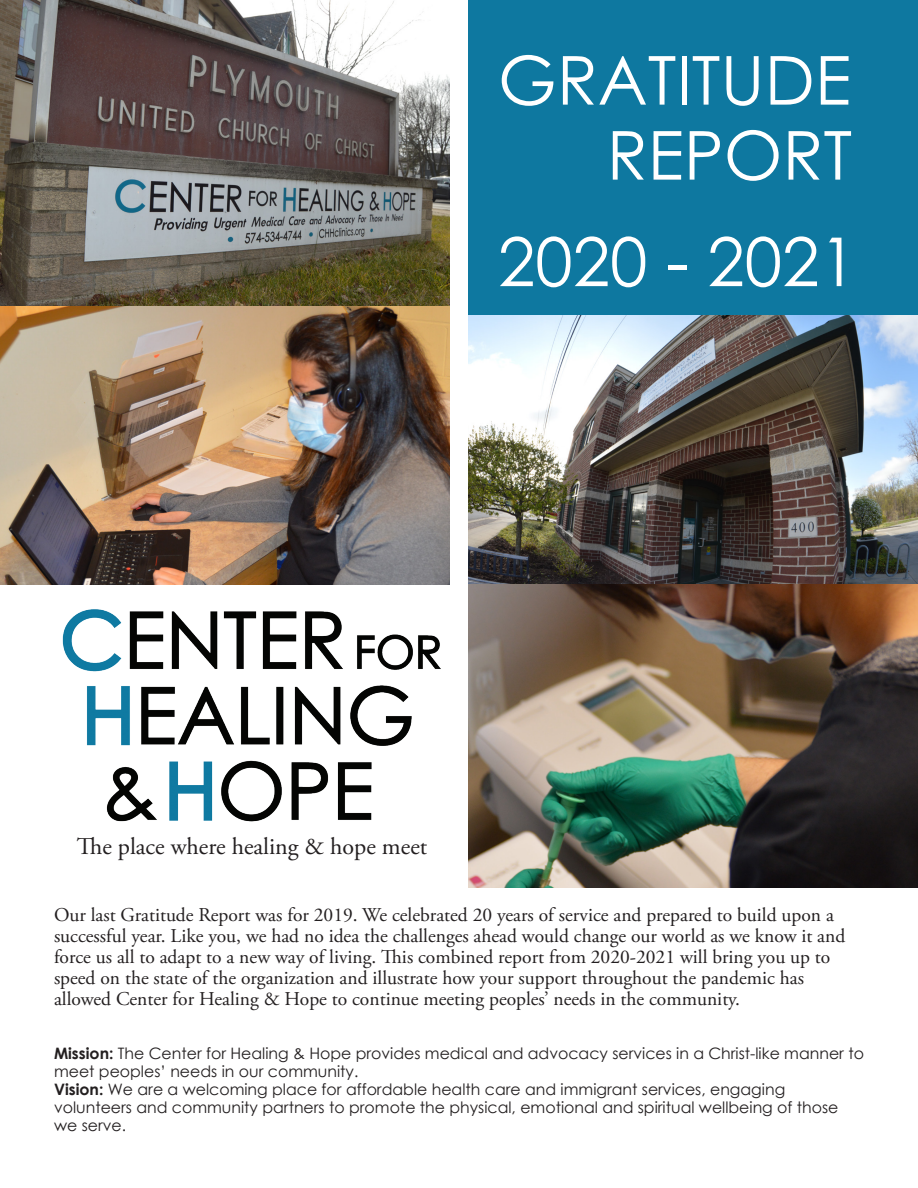
<style>
.page{position:relative;width:918px;height:1188px;background:#fff}
.page>*{position:absolute;margin:0;border:0;box-sizing:border-box;transform-origin:0 0}
.t1{font:67.5px "Century Gothic";color:#fff}
.t2{font:24px "Adobe Garamond Pro";color:#231f20}
.t3{font:19.5px/21px "Adobe Garamond Pro";color:#231f20}
.t4{font:15.75px/18px "Century Gothic";color:#231f20}
.s1{font-weight:700}
</style>
<div class="page">
<div style="left:468px;top:0;width:450px;height:315px;background:#0e78a0"></div>
<img style="left:62px;top:609px;width:379px;height:213px">
<img style="left:0;top:0;width:450px;height:306px">
<img style="left:0;top:306px;width:450px;height:279px">
<img style="left:468px;top:315px;width:450px;height:270px">
<img style="left:468px;top:585px;width:450px;height:303px">
<p class="t1" style="left:498px;top:33px;width:355px">GRATITUDE</p>
<p class="t1" style="left:607px;top:108px;width:247px">REPORT</p>
<p class="t1" style="left:498px;top:215px;width:360px">2020 - 2021</p>
<p class="t2" style="left:77px;top:832px;width:352px">The place where healing &amp; hope meet</p>
<p class="t3" style="left:54px;top:905px;width:793px">Our last Gratitude Report was for 2019. We celebrated 20 years of service and prepared to build upon a successful year. Like you, we had no idea the challenges ahead would change our world as we know it and force us all to adapt to a new way of living. This combined report from 2020-2021 will bring you up to speed on the state of the organization and illustrate how your support throughout the pandemic has</p>
<p class="t3" style="left:54px;top:989px;width:688px">allowed Center for Healing &amp; Hope to continue meeting peoples’ needs in the community.</p>
<p class="t4" style="left:54px;top:1044px;width:812px"><span class="s1">Mission:</span> The Center for Healing &amp; Hope provides medical and advocacy services in a Christ-like manner to meet peoples’ needs in our community.</p>
<p class="t4" style="left:54px;top:1080px;width:733px"><span class="s1">Vision:</span> We are a welcoming place for affordable health care and immigrant services, engaging</p>
<p class="t4" style="left:54px;top:1098px;width:786px">volunteers and community partners to promote the physical, emotional and spiritual wellbeing of those we serve.</p>
</div>
